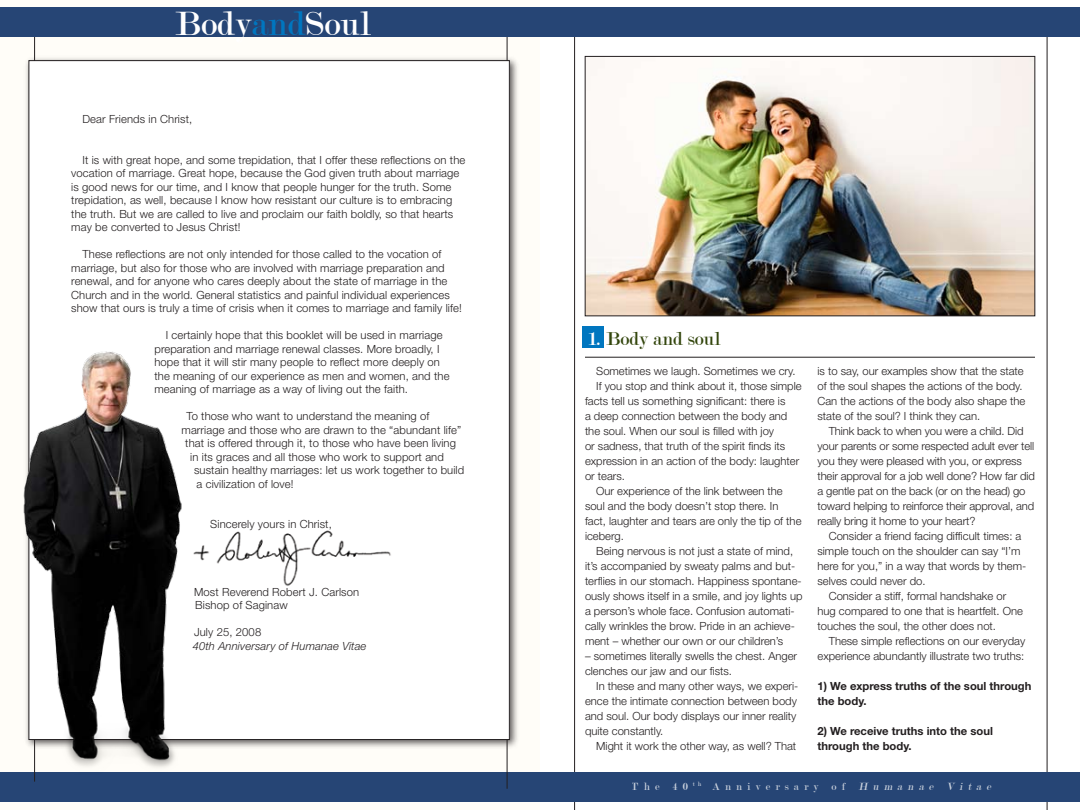
<style>
.page{position:relative;width:1080px;height:810px;background:#fff}
.page>*{position:absolute;margin:0;border:0;box-sizing:border-box;transform-origin:0 0}
.t1{font:36.25px "Modern";color:#fff}
.t2{font:20px "Modern";color:#33460d}
.t3{font:300 11.25px/13.5px "Helvetica Neue";color:#231f20}
.t4{font:700 11.25px/15px "Helvetica Neue";color:#231f20}
.t5{font:11.25px "Modern";letter-spacing:.45em;color:#fff}
.t6{font:italic 300 11.25px "Helvetica Neue";letter-spacing:.01em;color:#231f20}
.s1{color:#0076bf}
.s2{color:#fff}
.s3{font-style:italic}
</style>
<div class="page">
<hr style="left:574px;top:26px;width:1px;height:784px;background:#231f20">
<hr style="left:1047px;top:30px;width:1px;height:780px;background:#231f20">
<div style="left:0;top:0;width:540px;height:810px;background:#fffdf8"></div>
<div style="left:0;top:773px;width:1080px;height:29px;background:#264575"></div>
<hr style="left:507px;top:26px;width:1px;height:763px;background:#231f20">
<hr style="left:34px;top:30px;width:1px;height:752px;background:#231f20">
<div style="left:24px;top:55px;width:496px;height:695px;background:#231f20;opacity:.75"></div>
<div style="left:29px;top:61px;width:480px;height:679px;background:#fff"></div>
<img style="left:195px;top:530px;width:196px;height:56px">
<div style="left:0;top:8px;width:1080px;height:29px;background:#264575"></div>
<img style="left:587px;top:58px;width:446px;height:256px">
<div style="left:585px;top:56px;width:450px;height:260px;border:1px solid #231f20"></div>
<div style="left:583px;top:326px;width:21px;height:22px;background:#0076bf"></div>
<hr style="left:585px;top:357px;width:450px;height:1px;background:#231f20">
<img style="left:19px;top:335px;width:176px;height:438px">
<svg style="left:19px;top:757px;width:7px;height:8px"></svg>
<h1 class="t1" style="left:175px;top:6px;width:197px">Body<span class="s1">and</span>Soul</h1>
<p class="t3" style="left:82px;top:112px;width:111px">Dear Friends in Christ,</p>
<p class="t3" style="left:71px;top:153px;width:396px;text-indent:11px">It is with great hope, and some trepidation, that I offer these reflections on the vocation of marriage. Great hope, because the God given truth about marriage is good news for our time, and I know that people hunger for the truth. Some trepidation, as well, because I know how resistant our culture is to embracing the truth. But we are called to live and proclaim our faith boldly, so that hearts may be converted to Jesus Christ!</p>
<p class="t3" style="left:71px;top:247px;width:392px;text-indent:11px">These reflections are not only intended for those called to the vocation of marriage, but also for those who are involved with marriage preparation and renewal, and for anyone who cares deeply about the state of marriage in the Church and in the world. General statistics and painful individual experiences show that ours is truly a time of crisis when it comes to marriage and family life!</p>
<p class="t3" style="left:154px;top:328px;width:297px;text-indent:11px">I certainly hope that this booklet will be used in marriage preparation and marriage renewal classes. More broadly, I hope that it will stir many people to reflect more deeply on the meaning of our experience as men and women, and the meaning of marriage as a way of living out the faith.</p>
<p class="t3" style="left:187px;top:409px;width:244px">To those who want to understand the meaning of</p>
<p class="t3" style="left:182px;top:423px;width:281px">marriage and those who are drawn to the “abundant life”</p>
<p class="t3" style="left:185px;top:436px;width:272px">that is offered through it, to those who have been living</p>
<p class="t3" style="left:190px;top:450px;width:255px">in its graces and all those who work to support and</p>
<p class="t3" style="left:194px;top:463px;width:272px">sustain healthy marriages: let us work together to build</p>
<p class="t3" style="left:197px;top:477px;width:99px">a civilization of love!</p>
<p class="t3" style="left:210px;top:517px;width:123px">Sincerely yours in Christ,</p>
<p class="t3" style="left:194px;top:585px;width:167px">Most Reverend Robert J. Carlson<br>Bishop of Saginaw</p>
<p class="t3" style="left:194px;top:625px;width:69px">July 25, 2008</p>
<p class="t6" style="left:193px;top:639px;width:175px">40th Anniversary of Humanae Vitae</p>
<h2 class="t2" style="left:588px;top:329px;width:134px"><span class="s2">1.</span> Body and soul</h2>
<p class="t3" style="left:596px;top:364px;width:201px">Sometimes we laugh. Sometimes we cry.</p>
<p class="t3" style="left:596px;top:379px;width:207px">If you stop and think about it, those simple</p>
<p class="t3" style="left:585px;top:394px;width:202px">facts tell us something significant: there is</p>
<p class="t3" style="left:585px;top:409px;width:204px">a deep connection between the body and</p>
<p class="t3" style="left:585px;top:424px;width:191px">the soul. When our soul is filled with joy</p>
<p class="t3" style="left:585px;top:439px;width:202px">or sadness, that truth of the spirit finds its</p>
<p class="t3" style="left:585px;top:454px;width:216px">expression in an action of the body: laughter</p>
<p class="t3" style="left:585px;top:469px;width:42px">or tears.</p>
<p class="t3" style="left:596px;top:484px;width:188px">Our experience of the link between the</p>
<p class="t3" style="left:585px;top:499px;width:195px">soul and the body doesn’t stop there. In</p>
<p class="t3" style="left:585px;top:514px;width:218px">fact, laughter and tears are only the tip of the</p>
<p class="t3" style="left:585px;top:529px;width:40px">iceberg.</p>
<p class="t3" style="left:596px;top:544px;width:198px">Being nervous is not just a state of mind,</p>
<p class="t3" style="left:585px;top:559px;width:212px">it’s accompanied by sweaty palms and but-</p>
<p class="t3" style="left:585px;top:574px;width:218px">terflies in our stomach. Happiness spontane-</p>
<p class="t3" style="left:585px;top:589px;width:219px">ously shows itself in a smile, and joy lights up</p>
<p class="t3" style="left:585px;top:604px;width:211px">a person’s whole face. Confusion automati-</p>
<p class="t3" style="left:585px;top:619px;width:211px">cally wrinkles the brow. Pride in an achieve-</p>
<p class="t3" style="left:585px;top:634px;width:200px">ment – whether our own or our children’s</p>
<p class="t3" style="left:585px;top:648px;width:214px;line-height:15px">– sometimes literally swells the chest. Anger clenches our jaw and our fists.</p>
<p class="t3" style="left:585px;top:678px;width:215px;line-height:15px;text-indent:11px">In these and many other ways, we experi&shy;ence the intimate connection between body and soul. Our body displays our inner reality quite constantly.</p>
<p class="t3" style="left:596px;top:739px;width:202px">Might it work the other way, as well? That</p>
<p class="t3" style="left:818px;top:363px;width:209px;line-height:15px">is to say, our examples show that the state of the soul shapes the actions of the body.<br>Can the actions of the body also shape the state of the soul? I think they can.</p>
<p class="t3" style="left:818px;top:423px;width:219px;line-height:15px;text-indent:11px">Think back to when you were a child. Did your parents or some respected adult ever tell you they were pleased with you, or express their approval for a job well done? How far did a gentle pat on the back (or on the head) go toward helping to reinforce their approval, and really bring it home to your heart?</p>
<p class="t3" style="left:829px;top:529px;width:194px">Consider a friend facing difficult times: a</p>
<p class="t3" style="left:818px;top:544px;width:205px">simple touch on the shoulder can say “I’m</p>
<p class="t3" style="left:818px;top:559px;width:210px">here for you,” in a way that words by them-</p>
<p class="t3" style="left:818px;top:574px;width:110px">selves could never do.</p>
<p class="t3" style="left:829px;top:589px;width:179px">Consider a stiff, formal handshake or</p>
<p class="t3" style="left:818px;top:604px;width:207px">hug compared to one that is heartfelt. One</p>
<p class="t3" style="left:818px;top:619px;width:180px">touches the soul, the other does not.</p>
<p class="t3" style="left:829px;top:634px;width:198px">These simple reflections on our everyday</p>
<p class="t3" style="left:818px;top:649px;width:208px">experience abundantly illustrate two truths:</p>
<p class="t4" style="left:818px;top:678px;width:215px">1) We express truths of the soul through the body.</p>
<p class="t4" style="left:818px;top:723px;width:177px">2) We receive truths into the soul through the body.</p>
<p class="t5" style="left:632px;top:781px;width:363px">The 40 <sup>th</sup> Anniversary of <span class="s3">Humanae Vitae</span></p>
</div>
